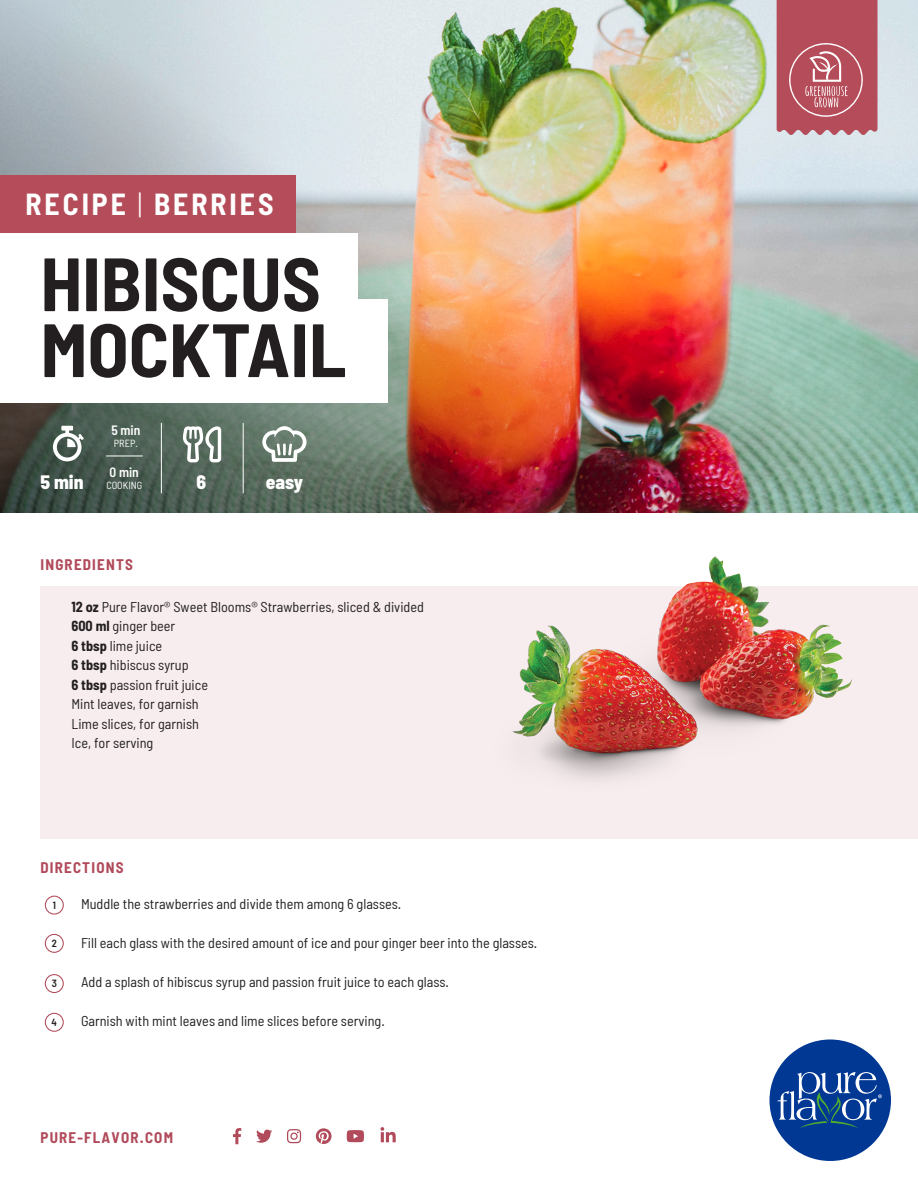
<style>
.page{position:relative;width:918px;height:1188px;background:#fff}
.page>*{position:absolute;margin:0;border:0;box-sizing:border-box;transform-origin:0 0}
.t1{font:700 semi-condensed 75.3px/65.8px "Barlow";color:#231f20}
.t2{font:700 semi-condensed 29.7px "Barlow";letter-spacing:.1em;color:#fff}
.t3{font:800 semi-condensed 19.5px "Barlow";color:#fff}
.t4{font:700 semi-condensed 15px "Barlow";letter-spacing:.08em;color:#b14a5a}
.t5{font:semi-condensed 14.25px/19.5px "Barlow";color:#231f20}
.t6{font:600 semi-condensed 13.5px "Barlow";color:#fff}
.t7{font:600 semi-condensed 10.5px "Barlow";color:#231f20}
.t8{font:semi-condensed 10.35px "Barlow";color:#fff}
.s1{font-weight:300}
.s2{font-weight:700}
</style>
<div class="page">
<img style="left:0;top:0;width:918px;height:513px">
<div style="left:0;top:176px;width:296px;height:57px;background:#b54c59"></div>
<div style="left:40px;top:587px;width:878px;height:252px;background:#f7edee"></div>
<svg style="left:183px;top:426px;width:38px;height:36px"></svg>
<svg style="left:262px;top:426px;width:45px;height:36px"></svg>
<svg style="left:53px;top:426px;width:31px;height:35px"></svg>
<hr style="left:161px;top:423px;width:1px;height:70px;background:#fff">
<hr style="left:243px;top:423px;width:1px;height:70px;background:#fff">
<hr style="left:106px;top:456px;width:37px;height:1px;background:#fff">
<div style="left:45px;top:896px;width:19px;height:19px;border:1px solid #b34b5a;border-radius:50%"></div>
<div style="left:45px;top:934px;width:19px;height:19px;border:1px solid #b34b5a;border-radius:50%"></div>
<div style="left:45px;top:974px;width:19px;height:19px;border:1px solid #b34b5a;border-radius:50%"></div>
<div style="left:45px;top:1013px;width:19px;height:19px;border:1px solid #b34b5a;border-radius:50%"></div>
<div style="left:0;top:233px;width:358px;height:103px;background:#fff"></div>
<div style="left:0;top:299px;width:388px;height:103px;background:#fff"></div>
<svg style="left:770px;top:1040px;width:121px;height:121px"></svg>
<svg style="left:777px;top:0;width:100px;height:135px;background:#ba5a66"></svg>
<svg style="left:233px;top:1128px;width:131px;height:16px"></svg>
<svg style="left:381px;top:1127px;width:15px;height:15px"></svg>
<img style="left:396px;top:430px;width:522px;height:350px">
<h2 class="t2" style="left:26px;top:186px;width:250px">RECIPE <span class="s1">|</span> BERRIES</h2>
<h1 class="t1" style="left:40px;top:249px;width:308px">HIBISCUS<br>MOCKTAIL</h1>
<p class="t6" style="left:111px;top:422px;width:31px">5 min</p>
<p class="t8" style="left:114px;top:437px;width:25px">PREP.</p>
<p class="t6" style="left:110px;top:463px;width:31px">0 min</p>
<p class="t8" style="left:106px;top:479px;width:37px">COOKING</p>
<h3 class="t3" style="left:40px;top:470px;width:45px">5 min</h3>
<h3 class="t3" style="left:197px;top:470px;width:11px">6</h3>
<h3 class="t3" style="left:266px;top:470px;width:39px">easy</h3>
<p class="t4" style="left:40px;top:555px;width:94px">INGREDIENTS</p>
<p class="t5" style="left:71px;top:597px;width:354px"><span class="s2">12 oz</span> Pure Flavor® Sweet Blooms® Strawberries, sliced &amp; divided<br><span class="s2">600 ml</span> ginger beer<br><span class="s2">6 tbsp</span> lime juice<br><span class="s2">6 tbsp</span> hibiscus syrup<br><span class="s2">6 tbsp</span> passion fruit juice<br>Mint leaves, for garnish<br>Lime slices, for garnish<br>Ice, for serving</p>
<p class="t4" style="left:40px;top:858px;width:85px">DIRECTIONS</p>
<p class="t7" style="left:53px;top:898px;width:5px">1</p>
<p class="t7" style="left:52px;top:937px;width:7px">2</p>
<p class="t7" style="left:52px;top:977px;width:7px">3</p>
<p class="t7" style="left:52px;top:1016px;width:7px">4</p>
<p class="t5" style="left:81px;top:894px;width:322px">Muddle the strawberries and divide them among 6 glasses.</p>
<p class="t5" style="left:81px;top:933px;width:458px">Fill each glass with the desired amount of ice and pour ginger beer into the glasses.</p>
<p class="t5" style="left:81px;top:972px;width:370px">Add a splash of hibiscus syrup and passion fruit juice to each glass.</p>
<p class="t5" style="left:81px;top:1011px;width:305px">Garnish with mint leaves and lime slices before serving.</p>
<p class="t4" style="left:40px;top:1129px;width:134px">PURE-FLAVOR.COM</p>
</div>
